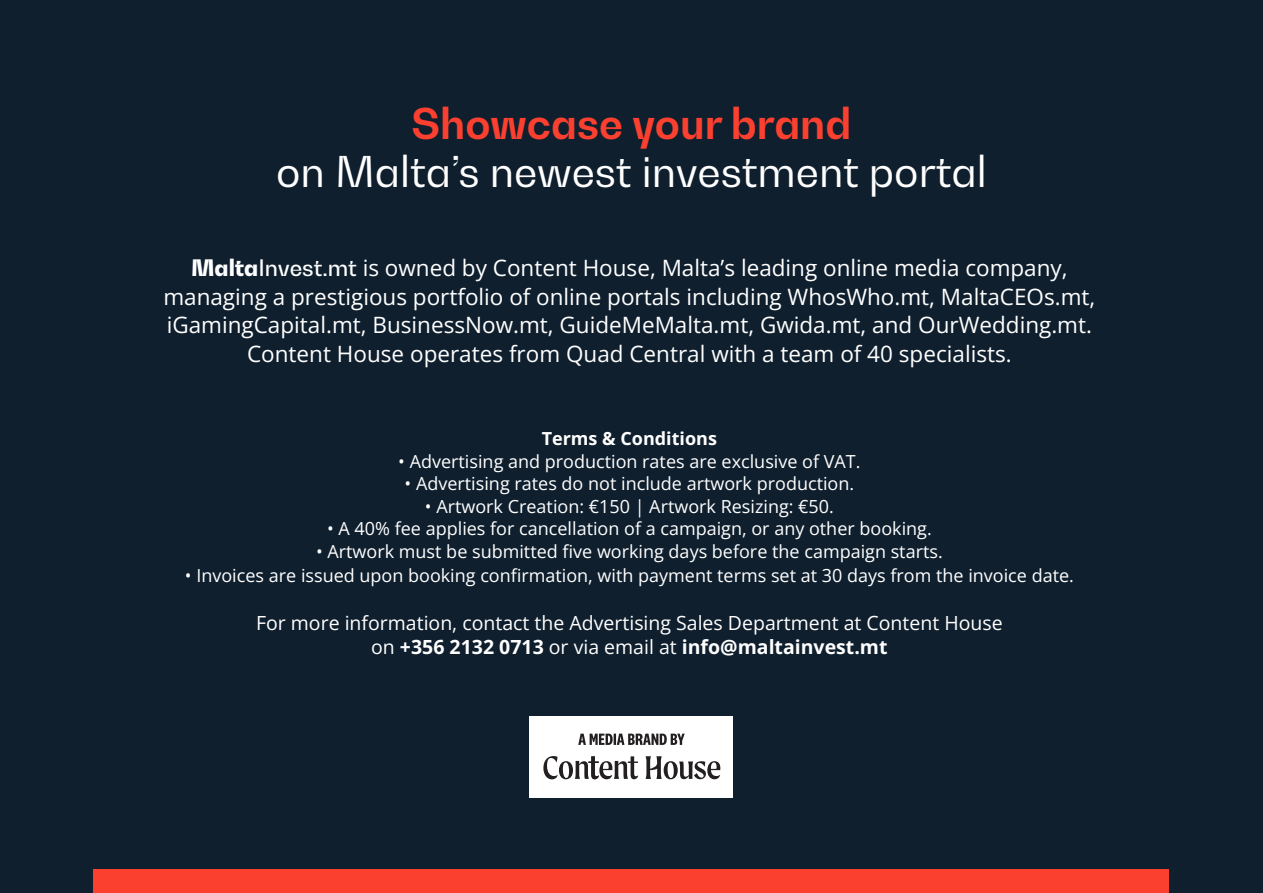
<style>
.page{position:relative;width:1263px;height:893px;background:#0f1f2e}
.page>*{position:absolute;margin:0;border:0;box-sizing:border-box;transform-origin:0 0}
.t1{font:42px "Bw Gradual DEMO";color:#fff}
.t2{font:700 42px "Bw Gradual DEMO";color:#fc4030}
.t3{font:22.5px/28.5px "Open Sans";color:#fff;text-align:center}
.t4{font:19.5px/24px "Open Sans";color:#fff;text-align:center}
.t5{font:18px "Open Sans";color:#fff}
.t6{font:700 18px "Open Sans";color:#fff}
.s1{font-family:"Bw Gradual DEMO";font-weight:800}
.s2{font-family:"Bw Gradual DEMO";font-weight:500}
.s3{font-weight:700}
</style>
<div class="page">
<div style="left:94px;top:870px;width:1075px;height:23px;background:#fc4030"></div>
<div style="left:530px;top:716px;width:203px;height:81px;background:#fff"></div>
<svg style="left:578px;top:734px;width:107px;height:11px"></svg>
<svg style="left:645px;top:756px;width:75px;height:23px"></svg>
<svg style="left:543px;top:756px;width:95px;height:23px"></svg>
<h1 class="t2" style="left:412px;top:96px;width:441px">Showcase your brand</h1>
<h1 class="t1" style="left:276px;top:144px;width:712px">on Malta’s newest investment portal</h1>
<p class="t3" style="left:163px;top:253px;width:933px"><span class="s1">Malta</span><span class="s2">Invest.mt</span> is owned by Content House, Malta’s leading online media company, managing a prestigious portfolio of online portals including WhosWho.mt, MaltaCEOs.mt, iGamingCapital.mt, BusinessNow.mt, GuideMeMalta.mt, Gwida.mt, and OurWedding.mt.<br>Content House operates from Quad Central with a team of 40 specialists.</p>
<p class="t6" style="left:542px;top:426px;width:177px">Terms &amp; Conditions</p>
<p class="t5" style="left:398px;top:449px;width:464px">• Advertising and production rates are exclusive of VAT.</p>
<p class="t5" style="left:405px;top:471px;width:451px">• Advertising rates do not include artwork production.</p>
<p class="t5" style="left:425px;top:494px;width:410px">• Artwork Creation: €150 | Artwork Resizing: €50.</p>
<p class="t5" style="left:327px;top:516px;width:606px">• A 40% fee applies for cancellation of a campaign, or any other booking.</p>
<p class="t5" style="left:316px;top:539px;width:628px">• Artwork must be submitted five working days before the campaign starts.</p>
<p class="t5" style="left:185px;top:563px;width:890px">• Invoices are issued upon booking confirmation, with payment terms set at 30 days from the invoice date.</p>
<p class="t4" style="left:256px;top:610px;width:748px">For more information, contact the Advertising Sales Department at Content House on <span class="s3">+356 2132 0713</span> or via email at <span class="s3">info@maltainvest.mt</span></p>
</div>
